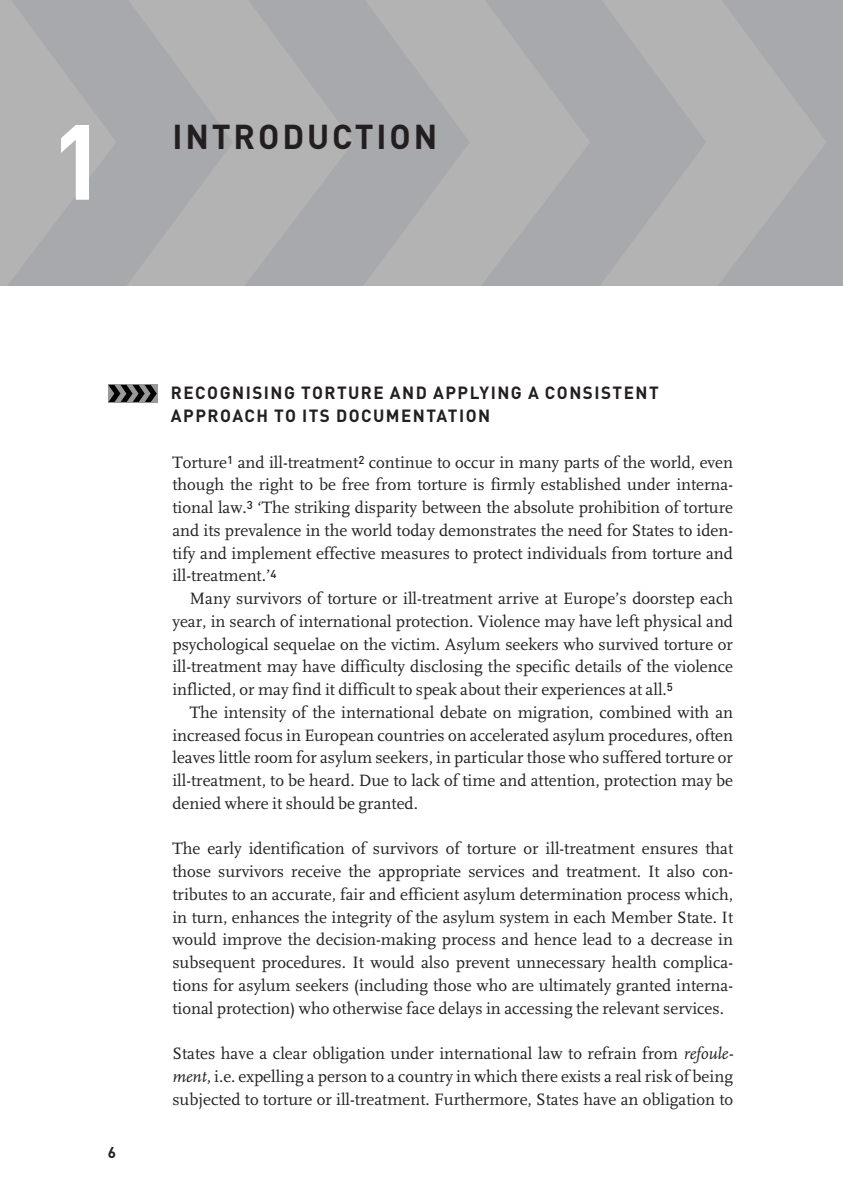
<style>
.page{position:relative;width:843px;height:1190px;background:#fff}
.page>*{position:absolute;margin:0;border:0;box-sizing:border-box;transform-origin:0 0}
.t1{font:700 105px "DIN";color:#fff}
.t2{font:700 34.12px "DIN";letter-spacing:.085em;color:#231f20}
.t3{font:700 17.5px/22.8px "DIN";letter-spacing:.085em;color:#231f20}
.t4{font:17.15px/22.8px "FF Scala";color:#231f20;text-align:justify}
.t5{font:700 15.4px "DIN";color:#231f20}
.s1{font-style:italic}
</style>
<div class="page">
<svg style="left:0;top:0;width:843px;height:403px"></svg>
<h1 class="t1" style="left:51px;top:123px;width:57px">1</h1>
<h2 class="t2" style="left:172px;top:124px;width:266px">INTRODUCTION</h2>
<p class="t5" style="left:108px;top:1147px;width:10px">6</p>
<p class="t3" style="left:171px;top:383px;width:489px">RECOGNISING TORTURE AND APPLYING A CONSISTENT<br>APPROACH TO ITS DOCUMENTATION</p>
<p class="t4" style="left:172px;top:452px;width:562px">Torture<sup>1</sup> and ill-treatment<sup>2</sup> continue to occur in many parts of the world, even though the right to be free from torture is firmly established under interna&shy;tional law.<sup>3</sup> ‘The striking disparity between the absolute prohibition of torture and its prevalence in the world today demonstrates the need for States to iden&shy;tify and implement effective measures to protect individuals from torture and ill-treatment.’<sup>4</sup></p>
<p class="t4" style="left:172px;top:588px;width:562px;text-indent:17px">Many survivors of torture or ill-treatment arrive at Europe’s doorstep each year, in search of international protection. Violence may have left physical and psychological sequelae on the victim. Asylum seekers who survived torture or ill-treatment may have difficulty disclosing the specific details of the violence inflicted, or may find it difficult to speak about their experiences at all.<sup>5</sup></p>
<p class="t4" style="left:172px;top:702px;width:562px;text-indent:17px">The intensity of the international debate on migration, combined with an increased focus in European countries on accelerated asylum procedures, often leaves little room for asylum seekers, in particular those who suffered torture or ill-treatment, to be heard. Due to lack of time and attention, protection may be denied where it should be granted.</p>
<p class="t4" style="left:172px;top:838px;width:562px">The early identification of survivors of torture or ill-treatment ensures that those survivors receive the appropriate services and treatment. It also con&shy;tributes to an accurate, fair and efficient asylum determination process which, in turn, enhances the integrity of the asylum system in each Member State. It would improve the decision-making process and hence lead to a decrease in subsequent procedures. It would also prevent unnecessary health complica&shy;tions for asylum seekers (including those who are ultimately granted interna&shy;tional protection) who otherwise face delays in accessing the relevant services.</p>
<p class="t4" style="left:172px;top:1043px;width:562px">States have a clear obligation under international law to refrain from <span class="s1">refoule&shy;ment</span>, i.e. expelling a person to a country in which there exists a real risk of being subjected to torture or ill-treatment. Furthermore, States have an obligation to</p>
</div>
